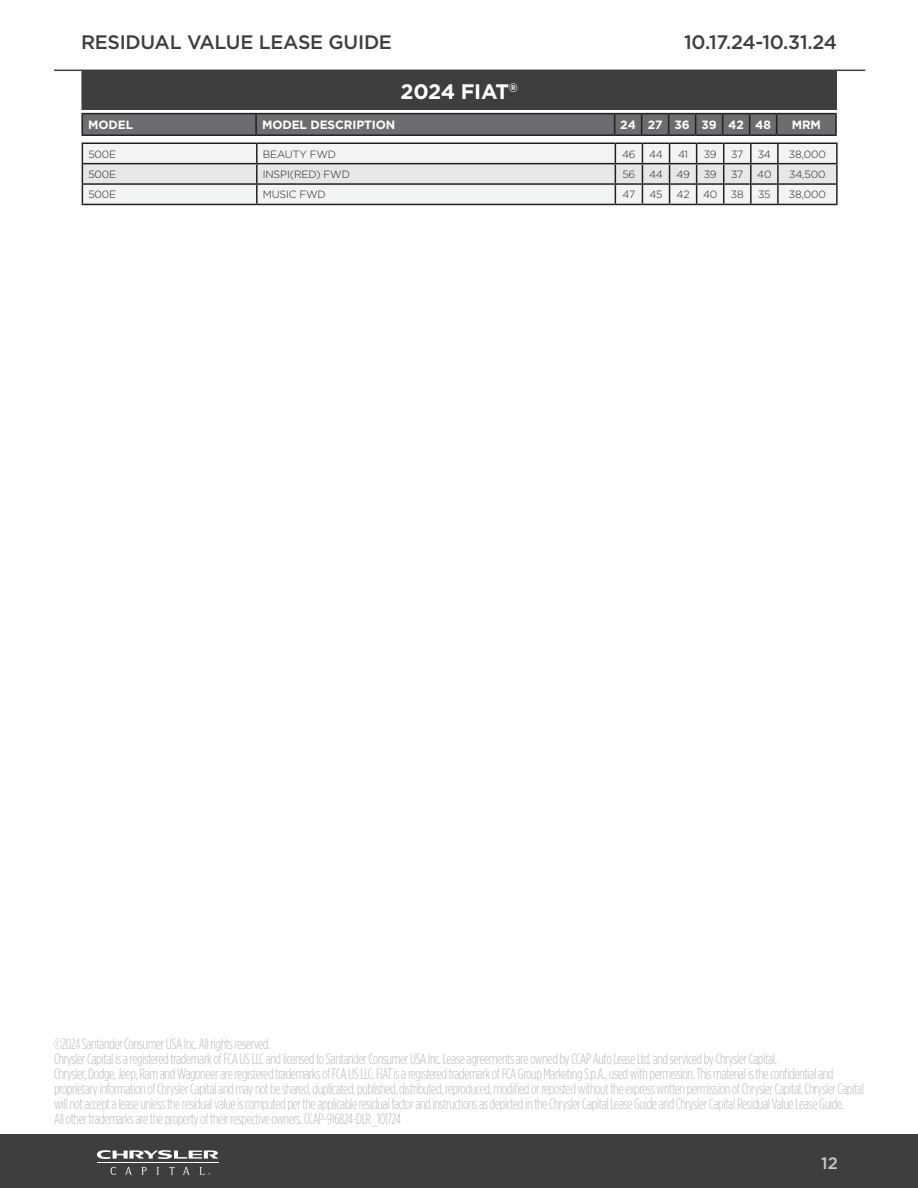
<style>
.page{position:relative;width:918px;height:1188px;background:#fff}
.page>*{position:absolute;margin:0;border:0;box-sizing:border-box;transform-origin:0 0}
.Headlines-flush_RT{font:700 21px "Gotham";letter-spacing:-.02em;color:#fff}
.t1{font:500 19.5px "Gotham";letter-spacing:-.015em;color:#3e3e3f}
.t2{font:500 16.5px "Gotham";color:#c7c8ca}
.t3{font:300 15px/15px "Gotham Condensed";letter-spacing:-.03em;color:#bcbdc0}
.t4{font:700 12px "Gotham";letter-spacing:-.01em;color:#fff}
.table_C{font:300 10.5px "Gotham";letter-spacing:-.015em;color:#231f20}
.table_L{font:300 10.5px "Gotham";letter-spacing:-.015em;color:#231f20}
</style>
<div class="page">
<div style="left:0;top:1134px;width:918px;height:54px;background:#3e3e3f"></div>
<svg style="left:97px;top:1150px;width:121px;height:9px"></svg>
<hr style="left:97px;top:1163px;width:121px;height:1px;background:#fff">
<svg style="left:111px;top:1167px;width:5px;height:8px"></svg>
<svg style="left:125px;top:1167px;width:7px;height:8px"></svg>
<svg style="left:142px;top:1167px;width:5px;height:8px"></svg>
<svg style="left:157px;top:1167px;width:2px;height:8px"></svg>
<svg style="left:169px;top:1167px;width:6px;height:8px"></svg>
<svg style="left:183px;top:1167px;width:7px;height:8px"></svg>
<svg style="left:200px;top:1167px;width:10px;height:8px"></svg>
<hr style="left:54px;top:70px;width:811px;height:1px;background:#3e3e3f">
<hr style="left:81px;top:113px;width:175px;height:1px;background:#231f20">
<hr style="left:81px;top:114px;width:2px;height:20px;background:#231f20">
<hr style="left:777px;top:113px;width:60px;height:1px;background:#231f20">
<svg style="left:82px;top:113px;width:753px;height:21px;background:#66676a"></svg>
<hr style="left:835px;top:114px;width:2px;height:20px;background:#231f20">
<hr style="left:81px;top:134px;width:175px;height:2px;background:#231f20">
<hr style="left:256px;top:134px;width:359px;height:2px;background:#231f20">
<hr style="left:615px;top:134px;width:27px;height:2px;background:#231f20">
<hr style="left:642px;top:134px;width:27px;height:2px;background:#231f20">
<hr style="left:669px;top:134px;width:27px;height:2px;background:#231f20">
<hr style="left:696px;top:134px;width:27px;height:2px;background:#231f20">
<hr style="left:723px;top:134px;width:27px;height:2px;background:#231f20">
<hr style="left:750px;top:134px;width:27px;height:2px;background:#231f20">
<hr style="left:777px;top:134px;width:60px;height:2px;background:#231f20">
<div style="left:82px;top:71px;width:754px;height:38px;background:#3e3e3f"></div>
<hr style="left:81px;top:70px;width:756px;height:2px;background:#3e3e3f">
<hr style="left:81px;top:72px;width:2px;height:36px;background:#3e3e3f">
<hr style="left:835px;top:72px;width:2px;height:36px;background:#3e3e3f">
<hr style="left:81px;top:108px;width:756px;height:2px;background:#3e3e3f">
<svg style="left:82px;top:143px;width:756px;height:62px"></svg>
<hr style="left:778px;top:204px;width:60px;height:1px;background:#231f20">
<h2 class="t1" style="left:81px;top:30px;width:313px">RESIDUAL VALUE LEASE GUIDE</h2>
<h2 class="t1" style="left:684px;top:30px;width:154px">10.17.24-10.31.24</h2>
<p class="Headlines-flush_RT" style="left:401px;top:77px;width:119px">2024 FIAT<sup>®</sup></p>
<p class="t4" style="left:88px;top:117px;width:46px">MODEL</p>
<p class="t4" style="left:262px;top:117px;width:135px">MODEL DESCRIPTION</p>
<p class="t4" style="left:620px;top:117px;width:17px">24</p>
<p class="t4" style="left:648px;top:117px;width:16px">27</p>
<p class="t4" style="left:675px;top:117px;width:17px">36</p>
<p class="t4" style="left:702px;top:117px;width:17px">39</p>
<p class="t4" style="left:728px;top:117px;width:17px">42</p>
<p class="t4" style="left:755px;top:117px;width:17px">48</p>
<p class="t4" style="left:792px;top:117px;width:31px">MRM</p>
<p class="table_L" style="left:88px;top:147px;width:29px">500E</p>
<p class="table_L" style="left:263px;top:147px;width:75px">BEAUTY FWD</p>
<p class="table_C" style="left:622px;top:147px;width:15px">46</p>
<p class="table_C" style="left:649px;top:147px;width:15px">44</p>
<p class="table_C" style="left:678px;top:147px;width:12px">41</p>
<p class="table_C" style="left:704px;top:147px;width:14px">39</p>
<p class="table_C" style="left:731px;top:147px;width:14px">37</p>
<p class="table_C" style="left:758px;top:147px;width:15px">34</p>
<p class="table_C" style="left:789px;top:147px;width:38px">38,000</p>
<p class="table_L" style="left:88px;top:168px;width:29px">500E</p>
<p class="table_L" style="left:263px;top:168px;width:89px">INSPI(RED) FWD</p>
<p class="table_C" style="left:622px;top:168px;width:14px">56</p>
<p class="table_C" style="left:649px;top:168px;width:15px">44</p>
<p class="table_C" style="left:676px;top:168px;width:15px">49</p>
<p class="table_C" style="left:704px;top:168px;width:14px">39</p>
<p class="table_C" style="left:731px;top:168px;width:14px">37</p>
<p class="table_C" style="left:757px;top:168px;width:16px">40</p>
<p class="table_C" style="left:789px;top:168px;width:38px">34,500</p>
<p class="table_L" style="left:88px;top:188px;width:29px">500E</p>
<p class="table_L" style="left:263px;top:188px;width:65px">MUSIC FWD</p>
<p class="table_C" style="left:623px;top:188px;width:14px">47</p>
<p class="table_C" style="left:649px;top:188px;width:15px">45</p>
<p class="table_C" style="left:677px;top:188px;width:15px">42</p>
<p class="table_C" style="left:703px;top:188px;width:16px">40</p>
<p class="table_C" style="left:731px;top:188px;width:14px">38</p>
<p class="table_C" style="left:758px;top:188px;width:14px">35</p>
<p class="table_C" style="left:789px;top:188px;width:38px">38,000</p>
<p class="t3" style="left:54px;top:1036px;width:812px">©2024 Santander Consumer USA Inc. All rights reserved.<br>Chrysler Capital is a registered trademark of FCA US LLC and licensed to Santander Consumer USA Inc. Lease agreements are owned by CCAP Auto Lease Ltd. and serviced by Chrysler Capital.<br>Chrysler, Dodge, Jeep, Ram and Wagoneer are registered trademarks of FCA US LLC. FIAT is a registered trademark of FCA Group Marketing S.p.A., used with permission. This material is the confidential and proprietary information of Chrysler Capital and may not be shared, duplicated, published, distributed, reproduced, modified or reposted without the express written permission of Chrysler Capital. Chrysler Capital will not accept a lease unless the residual value is computed per the applicable residual factor and instructions as depicted in the Chrysler Capital Lease Guide and Chrysler Capital Residual Value Lease Guide.<br>All other trademarks are the property of their respective owners. CCAP-916824-DLR_101724</p>
<p class="t2" style="left:821px;top:1152px;width:18px">12</p>
</div>
